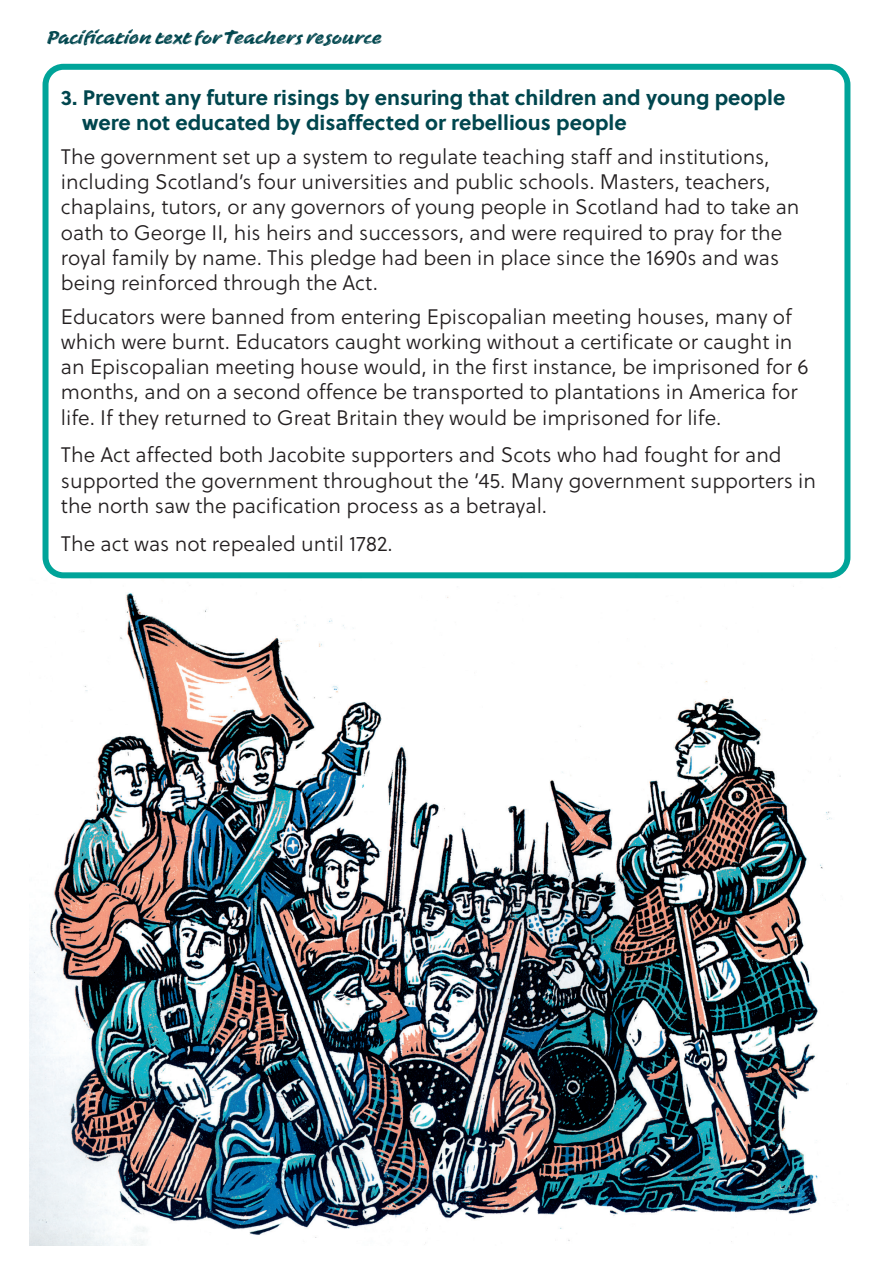
<style>
.page{position:relative;width:893px;height:1263px;background:#fff}
.page>*{position:absolute;margin:0;border:0;box-sizing:border-box;transform-origin:0 0}
.t1{font:21px/25.2px "Soleil Lt";color:#231f20}
.t2{font:700 21px/25.2px "Soleil";color:#00464e}
.t3{font:18px "NTS Maxwell";color:#00464e}
</style>
<div class="page">
<div style="left:43px;top:64px;width:807px;height:514px;border:6px solid #00a499;border-radius:18px"></div>
<div style="left:29px;top:522px;width:835px;height:724px;background:#fff"></div>
<img style="left:29px;top:575px;width:812px;height:671px">
<p class="t3" style="left:47px;top:25px;width:336px">Pacification text for Teachers resource</p>
<p class="t2" style="left:82px;top:84px;width:705px;text-indent:-21px">3. Prevent any future risings by ensuring that children and young people were not educated by disaffected or rebellious people</p>
<p class="t1" style="left:61px;top:144px;width:740px">The government set up a system to regulate teaching staff and institutions, including Scotland’s four universities and public schools. Masters, teachers, chaplains, tutors, or any governors of young people in Scotland had to take an oath to George II, his heirs and successors, and were required to pray for the royal family by name. This pledge had been in place since the 1690s and was being reinforced through the Act.</p>
<p class="t1" style="left:61px;top:304px;width:749px">Educators were banned from entering Episcopalian meeting houses, many of which were burnt. Educators caught working without a certificate or caught in an Episcopalian meeting house would, in the first instance, be imprisoned for 6 months, and on a second offence be transported to plantations in America for life. If they returned to Great Britain they would be imprisoned for life.</p>
<p class="t1" style="left:61px;top:442px;width:757px">The Act affected both Jacobite supporters and Scots who had fought for and supported the government throughout the ’45. Many government supporters in the north saw the pacification process as a betrayal.</p>
<p class="t1" style="left:61px;top:531px;width:333px">The act was not repealed until 1782.</p>
</div>
